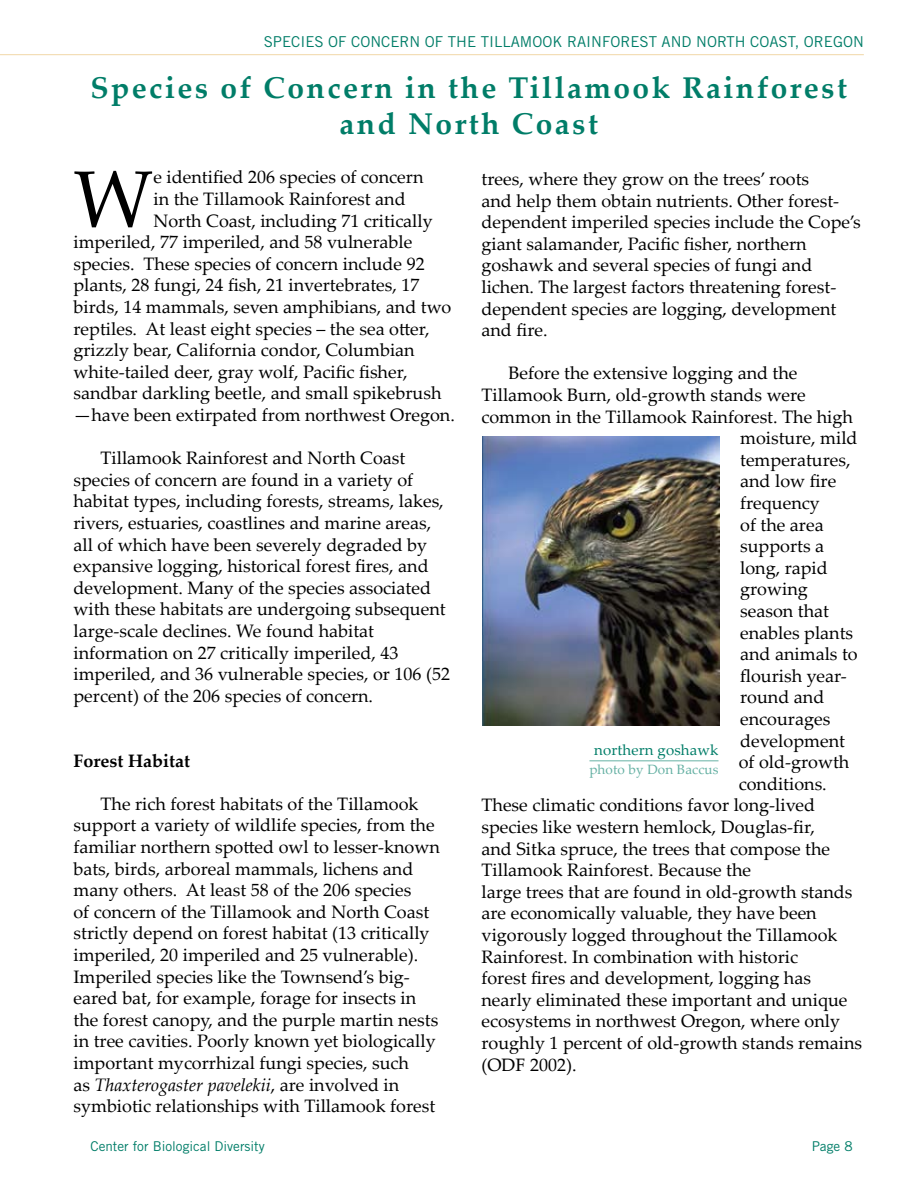
<style>
.page{position:relative;width:918px;height:1188px;background:#fff}
.page>*{position:absolute;margin:0;border:0;box-sizing:border-box;transform-origin:0 0}
.t1{font:80.1px "Palatino Linotype";color:#000}
.t2{font:700 30px/36px "Palatino Linotype";letter-spacing:.08em;color:#007d68;text-align:center}
.t3{font:18px/21.6px "Palatino Linotype";color:#000}
.t4{font:700 18px "Palatino Linotype";color:#000}
.t5{font:15px "Trade Gothic LT Std";color:#007d68}
.t6{font:15px "Palatino Linotype";letter-spacing:.01em;color:#007d68}
.t7{font:13.5px "Trade Gothic LT Std";color:#007d68}
.t8{font:13.5px "Palatino Linotype";letter-spacing:.01em;color:#66b1a4}
.s1{font-style:italic}
</style>
<div class="page">
<hr style="left:0;top:54px;width:864px;height:1px;background:#f2dcb1">
<img style="left:482px;top:436px;width:238px;height:290px">
<hr style="left:589px;top:761px;width:129px;height:1px;background:#66b1a4">
<p class="t5" style="left:264px;top:33px;width:602px">SPECIES OF CONCERN OF THE TILLAMOOK RAINFOREST AND NORTH COAST, OREGON</p>
<h2 class="t2" style="left:90px;top:68px;width:758px">Species of Concern in the Tillamook Rainforest and North Coast</h2>
<h1 class="t1" style="left:74px;top:143px;width:82px">W</h1>
<p class="t3" style="left:154px;top:166px;width:271px">e identified 206 species of concern</p>
<p class="t3" style="left:154px;top:187px;width:254px">in the Tillamook Rainforest and</p>
<p class="t3" style="left:154px;top:209px;width:281px">North Coast, including 71 critically</p>
<p class="t3" style="left:74px;top:231px;width:340px">imperiled, 77 imperiled, and 58 vulnerable</p>
<p class="t3" style="left:74px;top:252px;width:353px">species. These species of concern include 92</p>
<p class="t3" style="left:74px;top:274px;width:348px">plants, 28 fungi, 24 fish, 21 invertebrates, 17</p>
<p class="t3" style="left:74px;top:295px;width:379px">birds, 14 mammals, seven amphibians, and two</p>
<p class="t3" style="left:74px;top:317px;width:358px">reptiles. At least eight species – the sea otter,</p>
<p class="t3" style="left:74px;top:339px;width:343px">grizzly bear, California condor, Columbian</p>
<p class="t3" style="left:74px;top:360px;width:336px">white-tailed deer, gray wolf, Pacific fisher,</p>
<p class="t3" style="left:74px;top:382px;width:369px">sandbar darkling beetle, and small spikebrush</p>
<p class="t3" style="left:74px;top:403px;width:383px">—have been extirpated from northwest Oregon.</p>
<p class="t3" style="left:74px;top:447px;width:378px;text-indent:27px">Tillamook Rainforest and North Coast species of concern are found in a variety of habitat types, including forests, streams, lakes, rivers, estuaries, coastlines and marine areas, all of which have been severely degraded by expansive logging, historical forest fires, and development. Many of the species associated with these habitats are undergoing subsequent large-scale declines. We found habitat information on 27 critically imperiled, 43 imperiled, and 36 vulnerable species, or 106 (52 percent) of the 206 species of concern.</p>
<p class="t4" style="left:74px;top:748px;width:118px">Forest Habitat</p>
<p class="t3" style="left:74px;top:792px;width:368px;text-indent:27px">The rich forest habitats of the Tillamook support a variety of wildlife species, from the familiar northern spotted owl to lesser-known bats, birds, arboreal mammals, lichens and many others. At least 58 of the 206 species<br>of concern of the Tillamook and North Coast strictly depend on forest habitat (13 critically imperiled, 20 imperiled and 25 vulnerable).<br>Imperiled species like the Townsend’s big&shy;eared bat, for example, forage for insects in the forest canopy, and the purple martin nests in tree cavities. Poorly known yet biologically important mycorrhizal fungi species, such<br>as <span class="s1">Thaxterogaster pavelekii</span>, are involved in symbiotic relationships with Tillamook forest</p>
<p class="t3" style="left:482px;top:167px;width:381px">trees, where they grow on the trees’ roots<br>and help them obtain nutrients. Other forest&shy;dependent imperiled species include the Cope’s giant salamander, Pacific fisher, northern goshawk and several species of fungi and lichen. The largest factors threatening forest&shy;dependent species are logging, development and fire.</p>
<p class="t3" style="left:508px;top:362px;width:291px">Before the extensive logging and the</p>
<p class="t3" style="left:482px;top:383px;width:326px">Tillamook Burn, old-growth stands were</p>
<p class="t3" style="left:482px;top:405px;width:373px">common in the Tillamook Rainforest. The high</p>
<p class="t3" style="left:740px;top:426px;width:119px">moisture, mild</p>
<p class="t3" style="left:740px;top:448px;width:112px">temperatures,</p>
<p class="t3" style="left:740px;top:470px;width:98px">and low fire</p>
<p class="t3" style="left:740px;top:491px;width:81px">frequency</p>
<p class="t3" style="left:740px;top:513px;width:85px">of the area</p>
<p class="t3" style="left:740px;top:534px;width:86px">supports a</p>
<p class="t3" style="left:740px;top:556px;width:89px">long, rapid</p>
<p class="t3" style="left:740px;top:578px;width:69px">growing</p>
<p class="t3" style="left:740px;top:599px;width:90px">season that</p>
<p class="t3" style="left:740px;top:621px;width:115px">enables plants</p>
<p class="t3" style="left:740px;top:642px;width:119px">and animals to</p>
<p class="t3" style="left:740px;top:664px;width:108px">flourish year-</p>
<p class="t3" style="left:740px;top:686px;width:86px">round and</p>
<p class="t3" style="left:740px;top:707px;width:92px">encourages</p>
<p class="t3" style="left:740px;top:729px;width:106px">development</p>
<p class="t3" style="left:739px;top:750px;width:112px">of old-growth</p>
<p class="t3" style="left:739px;top:772px;width:90px">conditions.</p>
<p class="t3" style="left:482px;top:794px;width:335px">These climatic conditions favor long-lived</p>
<p class="t3" style="left:482px;top:815px;width:335px">species like western hemlock, Douglas-fir,</p>
<p class="t3" style="left:482px;top:837px;width:350px">and Sitka spruce, the trees that compose the</p>
<p class="t3" style="left:482px;top:858px;width:271px">Tillamook Rainforest. Because the</p>
<p class="t3" style="left:482px;top:880px;width:373px">large trees that are found in old-growth stands</p>
<p class="t3" style="left:482px;top:902px;width:337px">are economically valuable, they have been</p>
<p class="t3" style="left:482px;top:923px;width:358px">vigorously logged throughout the Tillamook</p>
<p class="t3" style="left:482px;top:945px;width:318px">Rainforest. In combination with historic</p>
<p class="t3" style="left:482px;top:966px;width:331px">forest fires and development, logging has</p>
<p class="t3" style="left:482px;top:988px;width:368px">nearly eliminated these important and unique</p>
<p class="t3" style="left:482px;top:1010px;width:360px">ecosystems in northwest Oregon, where only</p>
<p class="t3" style="left:482px;top:1031px;width:382px">roughly 1 percent of old-growth stands remains</p>
<p class="t3" style="left:482px;top:1053px;width:97px">(ODF 2002).</p>
<p class="t6" style="left:594px;top:739px;width:126px">northern goshawk</p>
<p class="t8" style="left:589px;top:760px;width:131px">photo by Don Baccus</p>
<p class="t7" style="left:90px;top:1139px;width:176px">Center for Biological Diversity</p>
<p class="t7" style="left:812px;top:1139px;width:30px">Page</p>
</div>
